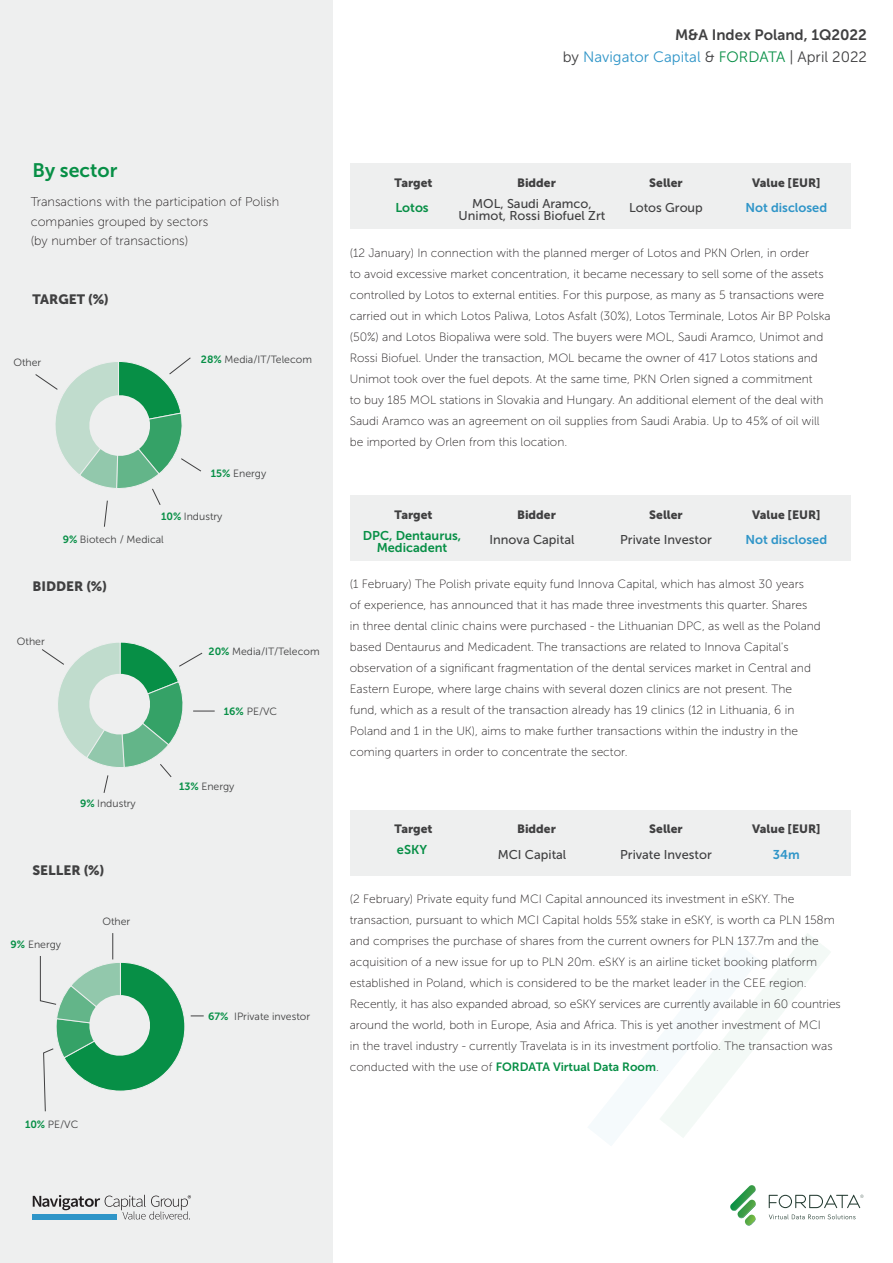
<style>
.page{position:relative;width:893px;height:1263px;background:#fff}
.page>*{position:absolute;margin:0;border:0;box-sizing:border-box;transform-origin:0 0}
.t1{font:19.5px "Museo Sans 700";color:#078f46}
.t2{font:15px "Museo Sans 300";color:#2f95c8}
.t3{font:15px "Museo Sans 700";color:#404041}
.t4{font:13.5px "Museo Sans 900";color:#404041}
.t5{font:12.75px/12.6px "Museo Sans 500";color:#404041;text-align:center}
.t6{font:12.75px/19.5px "Museo Sans 100";color:#231f20}
.t7{font:12.75px/12.6px "Museo Sans 700";color:#078f46;text-align:center}
.t8{font:12.75px "Museo Sans 700";color:#2f95c8}
.t9{font:12px/21px "Museo Sans 100";color:#231f20}
.t10{font:12px "Museo Sans 900";color:#404041}
.t11{font:10.5px "Museo Sans 300";color:#404041}
.s1{color:#404041}
.s2{color:#078f46}
.s3{font-family:"Museo Sans 700";color:#078f46}
</style>
<div class="page">
<div style="left:0;top:0;width:332px;height:1263px;background:#eeefef"></div>
<svg style="left:660px;top:933px;width:170px;height:204px"></svg>
<svg style="left:769px;top:1214px;width:86px;height:5px"></svg>
<svg style="left:730px;top:1185px;width:26px;height:41px"></svg>
<svg style="left:769px;top:1195px;width:94px;height:13px"></svg>
<svg style="left:33px;top:1195px;width:158px;height:24px"></svg>
<div style="left:350px;top:163px;width:500px;height:66px;background:#eeefef"></div>
<div style="left:350px;top:495px;width:500px;height:66px;background:#eeefef"></div>
<div style="left:350px;top:810px;width:500px;height:66px;background:#eeefef"></div>
<svg style="left:42px;top:642px;width:173px;height:151px"></svg>
<svg style="left:39px;top:933px;width:165px;height:179px"></svg>
<svg style="left:35px;top:357px;width:166px;height:170px"></svg>
<p class="t3" style="left:675px;top:27px;width:193px">M&amp;A Index Poland, 1Q2022</p>
<p class="t2" style="left:563px;top:48px;width:306px"><span class="s1">by</span> Navigator Capital <span class="s1">&amp;</span> <span class="s2">FORDATA</span> <span class="s1">| April 2022</span></p>
<h1 class="t1" style="left:32px;top:159px;width:86px">By sector</h1>
<p class="t6" style="left:31px;top:192px;width:250px">Transactions with the participation of Polish companies grouped by sectors<br>(by number of transactions)</p>
<p class="t4" style="left:32px;top:292px;width:78px">TARGET (%)</p>
<p class="t11" style="left:13px;top:357px;width:29px">Other</p>
<p class="t11" style="left:201px;top:354px;width:113px"><span class="s3">28%</span> Media/IT/Telecom</p>
<p class="t11" style="left:211px;top:468px;width:57px"><span class="s3">15%</span> Energy</p>
<p class="t11" style="left:161px;top:511px;width:63px"><span class="s3">10%</span> Industry</p>
<p class="t11" style="left:63px;top:534px;width:103px"><span class="s3">9%</span> Biotech / Medical</p>
<p class="t4" style="left:32px;top:578px;width:76px">BIDDER (%)</p>
<p class="t11" style="left:17px;top:635px;width:29px">Other</p>
<p class="t11" style="left:80px;top:798px;width:57px"><span class="s3">9%</span> Industry</p>
<p class="t4" style="left:32px;top:862px;width:73px">SELLER (%)</p>
<p class="t11" style="left:11px;top:938px;width:52px"><span class="s3">9%</span> Energy</p>
<p class="t11" style="left:102px;top:916px;width:29px">Other</p>
<p class="t11" style="left:25px;top:1118px;width:55px"><span class="s3">10%</span> PE/VC</p>
<p class="t11" style="left:209px;top:646px;width:112px"><span class="s3">20%</span> Media/IT/Telecom</p>
<p class="t11" style="left:224px;top:705px;width:55px"><span class="s3">16%</span> PE/VC</p>
<p class="t11" style="left:179px;top:781px;width:57px"><span class="s3">13%</span> Energy</p>
<p class="t11" style="left:208px;top:1010px;width:104px"><span class="s3">67%</span> IPrivate investor</p>
<p class="t10" style="left:394px;top:176px;width:40px">Target</p>
<p class="t10" style="left:517px;top:176px;width:40px">Bidder</p>
<p class="t10" style="left:649px;top:176px;width:35px">Seller</p>
<p class="t10" style="left:752px;top:176px;width:70px">Value [EUR]</p>
<p class="t7" style="left:395px;top:202px;width:35px">Lotos</p>
<p class="t5" style="left:459px;top:197px;width:148px">MOL, Saudi Aramco,<br>Unimot, Rossi Biofuel Zrt</p>
<p class="t5" style="left:629px;top:202px;width:75px">Lotos Group</p>
<p class="t8" style="left:745px;top:201px;width:83px">Not disclosed</p>
<p class="t9" style="left:350px;top:242px;width:482px">(12 January) In connection with the planned merger of Lotos and PKN Orlen, in order<br>to avoid excessive market concentration, it became necessary to sell some of the assets controlled by Lotos to external entities. For this purpose, as many as 5 transactions were carried out in which Lotos Paliwa, Lotos Asfalt (30%), Lotos Terminale, Lotos Air BP Polska (50%) and Lotos Biopaliwa were sold. The buyers were MOL, Saudi Aramco, Unimot and Rossi Biofuel. Under the transaction, MOL became the owner of 417 Lotos stations and Unimot took over the fuel depots. At the same time, PKN Orlen signed a commitment<br>to buy 185 MOL stations in Slovakia and Hungary. An additional element of the deal with Saudi Aramco was an agreement on oil supplies from Saudi Arabia. Up to 45% of oil will be imported by Orlen from this location.</p>
<p class="t10" style="left:394px;top:508px;width:40px">Target</p>
<p class="t10" style="left:517px;top:508px;width:40px">Bidder</p>
<p class="t10" style="left:649px;top:508px;width:35px">Seller</p>
<p class="t10" style="left:752px;top:508px;width:70px">Value [EUR]</p>
<p class="t7" style="left:363px;top:529px;width:100px">DPC, Dentaurus,<br>Medicadent</p>
<p class="t5" style="left:490px;top:534px;width:86px">Innova Capital</p>
<p class="t5" style="left:620px;top:534px;width:93px">Private Investor</p>
<p class="t8" style="left:745px;top:533px;width:83px">Not disclosed</p>
<p class="t9" style="left:350px;top:574px;width:473px">(1 February) The Polish private equity fund Innova Capital, which has almost 30 years<br>of experience, has announced that it has made three investments this quarter. Shares<br>in three dental clinic chains were purchased - the Lithuanian DPC, as well as the Poland based Dentaurus and Medicadent. The transactions are related to Innova Capital's observation of a significant fragmentation of the dental services market in Central and Eastern Europe, where large chains with several dozen clinics are not present. The fund, which as a result of the transaction already has 19 clinics (12 in Lithuania, 6 in Poland and 1 in the UK), aims to make further transactions within the industry in the coming quarters in order to concentrate the sector.</p>
<p class="t10" style="left:394px;top:822px;width:40px">Target</p>
<p class="t10" style="left:517px;top:822px;width:40px">Bidder</p>
<p class="t10" style="left:649px;top:822px;width:35px">Seller</p>
<p class="t10" style="left:752px;top:822px;width:70px">Value [EUR]</p>
<p class="t7" style="left:397px;top:844px;width:32px">eSKY</p>
<p class="t5" style="left:498px;top:848px;width:70px">MCI Capital</p>
<p class="t5" style="left:620px;top:848px;width:93px">Private Investor</p>
<p class="t8" style="left:773px;top:847px;width:28px">34m</p>
<p class="t9" style="left:350px;top:889px;width:492px">(2 February) Private equity fund MCI Capital announced its investment in eSKY. The transaction, pursuant to which MCI Capital holds 55% stake in eSKY, is worth ca PLN 158m and comprises the purchase of shares from the current owners for PLN 137.7m and the acquisition of a new issue for up to PLN 20m. eSKY is an airline ticket booking platform established in Poland, which is considered to be the market leader in the CEE region.<br>Recently, it has also expanded abroad, so eSKY services are currently available in 60 countries around the world, both in Europe, Asia and Africa. This is yet another investment of MCI<br>in the travel industry - currently Travelata is in its investment portfolio. The transaction was conducted with the use of <span class="s3">FORDATA Virtual Data Room</span>.</p>
</div>
